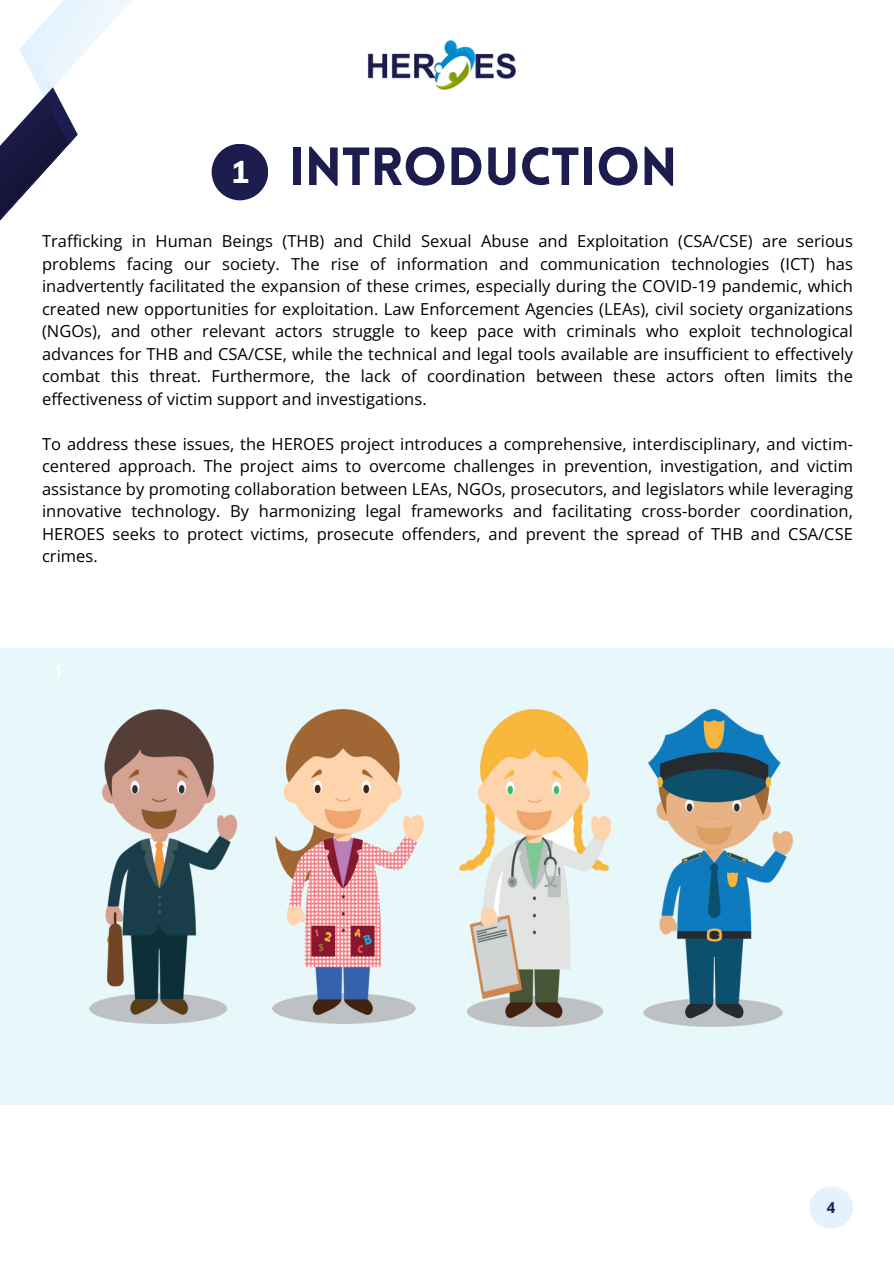
<style>
.page{position:relative;width:894px;height:1264px;background:#fff}
.page>*{position:absolute;margin:0;border:0;box-sizing:border-box;transform-origin:0 0}
.t1{font:900 52.5px "Lovelo";color:#1d1c4e}
.t2{font:800 31.5px "Mulish";color:#fff}
.t3{font:700 17.25px "Open Sans";color:#fff}
.t4{font:16.5px/22.5px "Open Sans";color:#000;text-align:justify}
.t5{font:700 15px "Open Sans";color:#1d1c4e}
</style>
<div class="page">
<div style="left:211px;top:144px;width:57px;height:56px;background:#1d1c4e;border-radius:50%"></div>
<img style="left:367px;top:39px;width:149px;height:50px">
<svg style="left:0;top:0;width:132px;height:221px"></svg>
<div style="left:809px;top:1186px;width:43px;height:42px;background:#e3f2fd;border-radius:50%"></div>
<div style="left:0;top:648px;width:893px;height:456px;background:#e8f8fa"></div>
<img style="left:89px;top:709px;width:148px;height:314px">
<img style="left:273px;top:709px;width:150px;height:314px">
<img style="left:460px;top:709px;width:150px;height:317px">
<img style="left:643px;top:709px;width:149px;height:317px">
<p class="t2" style="left:230px;top:151px;width:20px">1</p>
<p class="t1" style="left:289px;top:146px;width:390px">INTRODUCTION</p>
<p class="t4" style="left:42px;top:229px;width:812px">Trafficking in Human Beings (THB) and Child Sexual Abuse and Exploitation (CSA/CSE) are serious problems facing our society. The rise of information and communication technologies (ICT) has inadvertently facilitated the expansion of these crimes, especially during the COVID-19 pandemic, which created new opportunities for exploitation. Law Enforcement Agencies (LEAs), civil society organizations (NGOs), and other relevant actors struggle to keep pace with criminals who exploit technological advances for THB and CSA/CSE, while the technical and legal tools available are insufficient to effectively combat this threat. Furthermore, the lack of coordination between these actors often limits the effectiveness of victim support and investigations.</p>
<p class="t4" style="left:42px;top:432px;width:812px">To address these issues, the HEROES project introduces a comprehensive, interdisciplinary, and victim&shy;centered approach. The project aims to overcome challenges in prevention, investigation, and victim assistance by promoting collaboration between LEAs, NGOs, prosecutors, and legislators while leveraging innovative technology. By harmonizing legal frameworks and facilitating cross-border coordination, HEROES seeks to protect victims, prosecute offenders, and prevent the spread of THB and CSA/CSE crimes.</p>
<p class="t3" style="left:53px;top:658px;width:11px">1</p>
<p class="t5" style="left:826px;top:1197px;width:10px">4</p>
</div>
